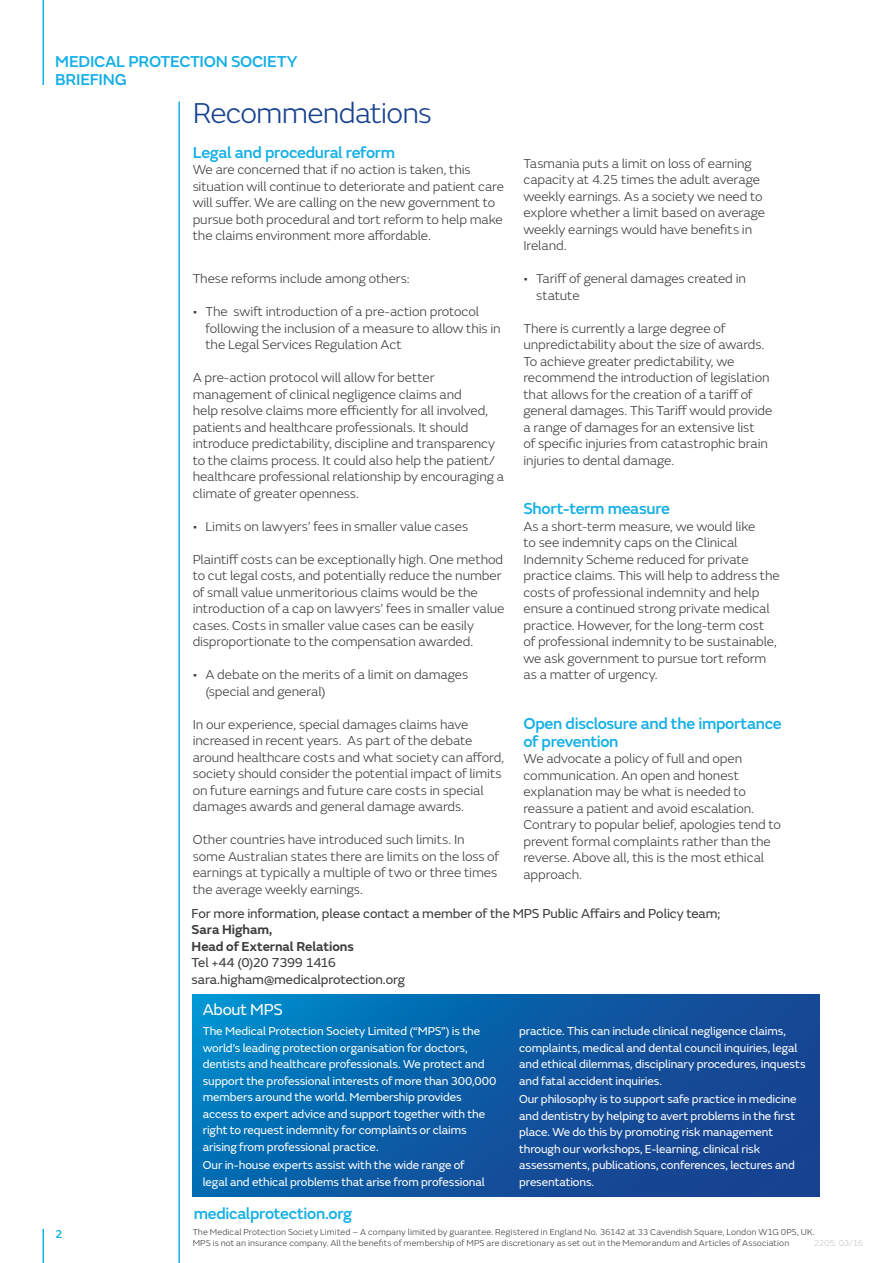
<style>
.page{position:relative;width:893px;height:1263px;background:#fff}
.page>*{position:absolute;margin:0;border:0;box-sizing:border-box;transform-origin:0 0}
.t1{font:300 30px "FS Emeric";letter-spacing:-.025em;color:#174290}
.t2{font:500 16.5px/18px "FS Emeric";letter-spacing:-.02em;color:#14afe6}
.t3{font:16.5px "FS Emeric";letter-spacing:-.015em;color:#fff}
.t4{font:300 13.5px/16.5px "FS Emeric";letter-spacing:-.005em;color:#3c3c3b}
.t5{font:13.5px/16.5px "FS Emeric";letter-spacing:-.005em;color:#3c3c3b}
.t6{font:600 13.5px/16.5px "FS Emeric";letter-spacing:-.005em;color:#3c3c3b}
.t7{font:12px/16.5px "FS Emeric";letter-spacing:-.01em;color:#fff}
.t8{font:500 12px "FS Emeric";color:#14afe6}
.t9{font:300 9px/11.2px "FS Emeric";letter-spacing:.01em;color:#3c3c3b}
.t10{font:300 9px "FS Emeric";letter-spacing:-.025em;color:#cac8c8}
</style>
<div class="page">
<svg style="left:193px;top:995px;width:627px;height:201px;background:#0c5aa3"></svg>
<hr style="left:43px;top:1229px;width:1px;height:34px;background:#14afe6">
<hr style="left:43px;top:0;width:1px;height:85px;background:#14afe6">
<hr style="left:178px;top:102px;width:2px;height:1161px;background:#14afe6">
<p class="t2" style="left:55px;top:51px;width:244px">MEDICAL PROTECTION SOCIETY<br>BRIEFING</p>
<h1 class="t1" style="left:193px;top:93px;width:241px">Recommendations</h1>
<p class="t2" style="left:193px;top:142px;width:204px">Legal and procedural reform</p>
<p class="t4" style="left:193px;top:161px;width:313px">We are concerned that if no action is taken, this situation will continue to deteriorate and patient care will suffer. We are calling on the new government to pursue both procedural and tort reform to help make the claims environment more affordable.</p>
<p class="t4" style="left:193px;top:270px;width:218px">These reforms include among others:</p>
<p class="t4" style="left:205px;top:303px;width:297px;text-indent:-13px">• The swift introduction of a pre-action protocol following the inclusion of a measure to allow this in the Legal Services Regulation Act</p>
<p class="t4" style="left:193px;top:369px;width:313px">A pre-action protocol will allow for better management of clinical negligence claims and<br>help resolve claims more efficiently for all involved, patients and healthcare professionals. It should introduce predictability, discipline and transparency to the claims process. It could also help the patient/ healthcare professional relationship by encouraging a climate of greater openness.</p>
<p class="t4" style="left:193px;top:517px;width:277px">• Limits on lawyers’ fees in smaller value cases</p>
<p class="t4" style="left:193px;top:550px;width:313px">Plaintiff costs can be exceptionally high. One method to cut legal costs, and potentially reduce the number of small value unmeritorious claims would be the introduction of a cap on lawyers’ fees in smaller value cases. Costs in smaller value cases can be easily disproportionate to the compensation awarded.</p>
<p class="t4" style="left:205px;top:666px;width:264px;text-indent:-13px">• A debate on the merits of a limit on damages (special and general)</p>
<p class="t4" style="left:193px;top:715px;width:313px">In our experience, special damages claims have increased in recent years. As part of the debate around healthcare costs and what society can afford, society should consider the potential impact of limits on future earnings and future care costs in special damages awards and general damage awards.</p>
<p class="t4" style="left:193px;top:831px;width:308px">Other countries have introduced such limits. In some Australian states there are limits on the loss of earnings at typically a multiple of two or three times the average weekly earnings.</p>
<p class="t4" style="left:523px;top:154px;width:243px">Tasmania puts a limit on loss of earning capacity at 4.25 times the adult average weekly earnings. As a society we need to explore whether a limit based on average weekly earnings would have benefits in Ireland.</p>
<p class="t4" style="left:536px;top:270px;width:211px;text-indent:-13px">• Tariff of general damages created in statute</p>
<p class="t4" style="left:523px;top:319px;width:251px">There is currently a large degree of unpredictability about the size of awards.<br>To achieve greater predictability, we recommend the introduction of legislation that allows for the creation of a tariff of general damages. This Tariff would provide a range of damages for an extensive list<br>of specific injuries from catastrophic brain injuries to dental damage.</p>
<p class="t2" style="left:523px;top:498px;width:148px">Short-term measure</p>
<p class="t4" style="left:523px;top:517px;width:258px">As a short-term measure, we would like<br>to see indemnity caps on the Clinical Indemnity Scheme reduced for private practice claims. This will help to address the costs of professional indemnity and help ensure a continued strong private medical practice. However, for the long-term cost<br>of professional indemnity to be sustainable, we ask government to pursue tort reform as a matter of urgency.</p>
<p class="t2" style="left:523px;top:713px;width:260px">Open disclosure and the importance of prevention</p>
<p class="t4" style="left:523px;top:750px;width:259px">We advocate a policy of full and open communication. An open and honest explanation may be what is needed to reassure a patient and avoid escalation.<br>Contrary to popular belief, apologies tend to prevent formal complaints rather than the reverse. Above all, this is the most ethical approach.</p>
<p class="t5" style="left:192px;top:904px;width:530px">For more information, please contact a member of the MPS Public Affairs and Policy team;</p>
<p class="t6" style="left:192px;top:921px;width:164px">Sara Higham,<br>Head of External Relations</p>
<p class="t5" style="left:192px;top:954px;width:215px">Tel +44 (0)20 7399 1416 sara.higham@medicalprotection.org</p>
<p class="t8" style="left:55px;top:1225px;width:9px">2</p>
<p class="t3" style="left:203px;top:997px;width:81px">About MPS</p>
<p class="t7" style="left:203px;top:1022px;width:295px">The Medical Protection Society Limited (“MPS”) is the world’s leading protection organisation for doctors, dentists and healthcare professionals. We protect and support the professional interests of more than 300,000 members around the world. Membership provides access to expert advice and support together with the right to request indemnity for complaints or claims arising from professional practice.</p>
<p class="t7" style="left:203px;top:1156px;width:283px">Our in-house experts assist with the wide range of legal and ethical problems that arise from professional</p>
<p class="t2" style="left:194px;top:1203px;width:160px">medicalprotection.org</p>
<p class="t7" style="left:519px;top:1022px;width:288px">practice. This can include clinical negligence claims, complaints, medical and dental council inquiries, legal and ethical dilemmas, disciplinary procedures, inquests and fatal accident inquiries.</p>
<p class="t7" style="left:519px;top:1090px;width:279px">Our philosophy is to support safe practice in medicine and dentistry by helping to avert problems in the first place. We do this by promoting risk management through our workshops, E-learning, clinical risk assessments, publications, conferences, lectures and presentations.</p>
<p class="t9" style="left:193px;top:1225px;width:624px">The Medical Protection Society Limited – A company limited by guarantee. Registered in England No. 36142 at 33 Cavendish Square, London W1G 0PS, UK.<br>MPS is not an insurance company. All the benefits of membership of MPS are discretionary as set out in the Memorandum and Articles of Association</p>
<p class="t10" style="left:814px;top:1237px;width:51px">2205: 03/16</p>
</div>
